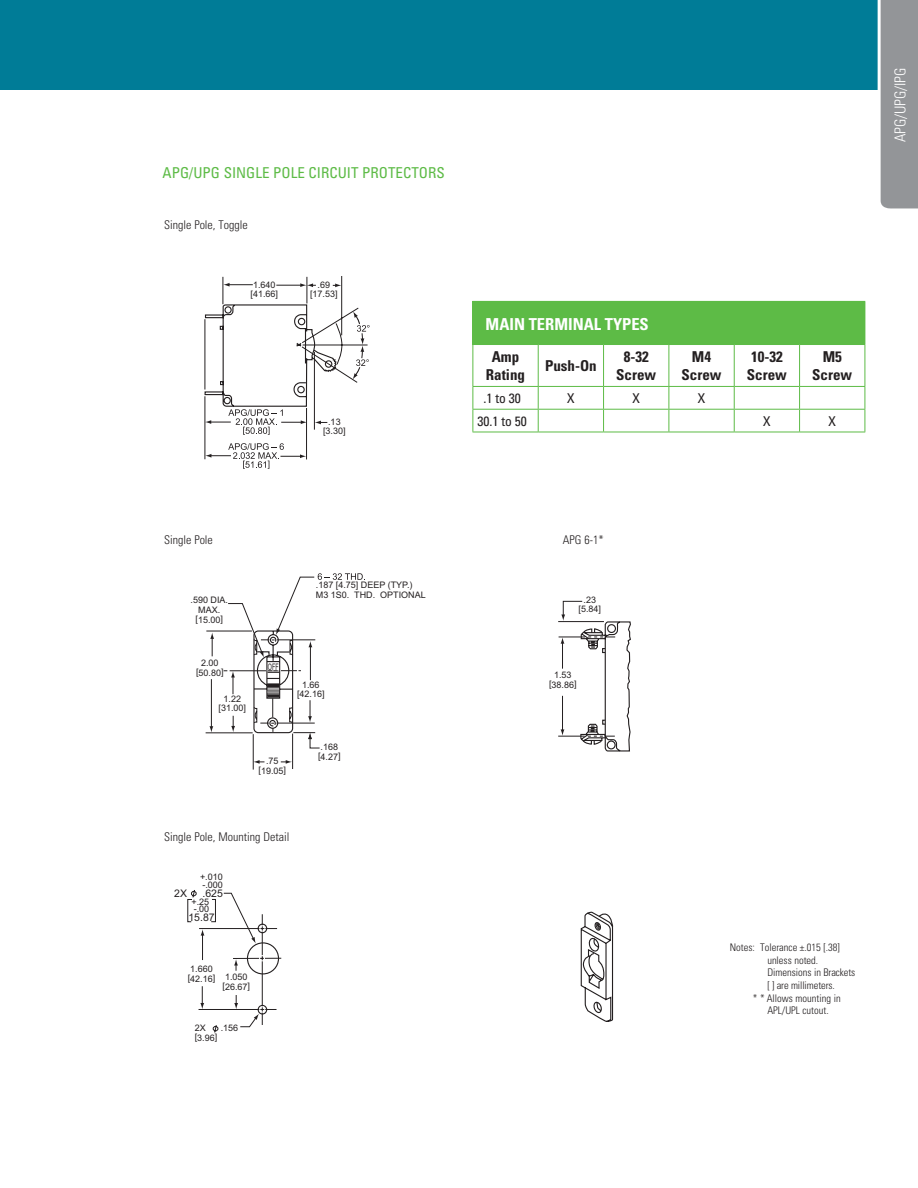
<style>
.page{position:relative;width:918px;height:1188px;background:#fff}
.page>*{position:absolute;margin:0;border:0;box-sizing:border-box;transform-origin:0 0}
.t1{font:700 condensed 16.5px "Univers";color:#fff}
.t2{font:700 condensed 15px/18px "Univers";color:#231f20;text-align:center}
.t3{font:condensed 15px "Univers";color:#5dbb46}
.t4{font:300 condensed 15px "Univers";letter-spacing:-.005em;color:#fff}
.t5{font:condensed 13.5px "Univers";color:#231f20}
.t6{font:300 condensed 12px "Univers";color:#231f20}
.t7{font:300 condensed 10.5px/12.6px "Univers";color:#231f20}
.t8{font:10.5px "Arial";color:#231f20}
.t9{font:9px/9.8px "Arial";color:#231f20;text-align:center}
.t10{font:9px "Arial";color:#231f20;scale:.6 1}
</style>
<div class="page">
<div style="left:0;top:0;width:918px;height:90px;background:#007c97"></div>
<svg style="left:877px;top:0;width:41px;height:209px;background:#9b9da0"></svg>
<hr style="left:206px;top:631px;width:46px;height:1px;background:#231f20">
<svg style="left:210px;top:633px;width:4px;height:23px"></svg>
<hr style="left:206px;top:732px;width:47px;height:1px;background:#231f20">
<hr style="left:253px;top:734px;width:1px;height:36px;background:#231f20">
<hr style="left:292px;top:734px;width:1px;height:35px;background:#231f20">
<svg style="left:253px;top:760px;width:11px;height:4px"></svg>
<svg style="left:281px;top:760px;width:11px;height:4px"></svg>
<hr style="left:211px;top:679px;width:1px;height:49px;background:#231f20">
<svg style="left:210px;top:726px;width:3px;height:7px"></svg>
<svg style="left:224px;top:573px;width:141px;height:176px"></svg>
<hr style="left:205px;top:396px;width:1px;height:63px;background:#231f20">
<hr style="left:306px;top:408px;width:1px;height:51px;background:#231f20">
<svg style="left:204px;top:276px;width:166px;height:159px"></svg>
<svg style="left:205px;top:443px;width:101px;height:26px"></svg>
<svg style="left:558px;top:601px;width:73px;height:151px"></svg>
<hr style="left:233px;top:958px;width:48px;height:1px;background:#231f20">
<svg style="left:187px;top:890px;width:93px;height:143px"></svg>
<svg style="left:580px;top:912px;width:34px;height:110px"></svg>
<div style="left:473px;top:301px;width:392px;height:44px;background:#5dbb46"></div>
<hr style="left:472px;top:302px;width:1px;height:42px;background:#5dbb46">
<hr style="left:472px;top:301px;width:66px;height:1px;background:#5dbb46">
<hr style="left:865px;top:302px;width:1px;height:42px;background:#5dbb46">
<hr style="left:472px;top:344px;width:66px;height:1px;background:#5dbb46">
<hr style="left:472px;top:432px;width:66px;height:1px;background:#5dbb46">
<hr style="left:538px;top:432px;width:66px;height:1px;background:#5dbb46">
<svg style="left:472px;top:345px;width:394px;height:87px"></svg>
<hr style="left:604px;top:409px;width:65px;height:1px;background:#5dbb46">
<hr style="left:669px;top:409px;width:65px;height:1px;background:#5dbb46">
<hr style="left:734px;top:409px;width:66px;height:1px;background:#5dbb46">
<hr style="left:800px;top:409px;width:65px;height:1px;background:#5dbb46">
<hr style="left:604px;top:432px;width:65px;height:1px;background:#5dbb46">
<hr style="left:669px;top:432px;width:65px;height:1px;background:#5dbb46">
<hr style="left:734px;top:432px;width:66px;height:1px;background:#5dbb46">
<hr style="left:800px;top:432px;width:65px;height:1px;background:#5dbb46">
<p class="t3" style="left:163px;top:163px;width:284px">APG/UPG SINGLE POLE CIRCUIT PROTECTORS</p>
<p class="t6" style="left:164px;top:217px;width:85px">Single Pole, Toggle</p>
<p class="t9" style="left:250px;top:280px;width:29px;text-align:left">1.640 [41.66]</p>
<p class="t9" style="left:310px;top:280px;width:29px">.69 [17.53]</p>
<p class="t9" style="left:323px;top:417px;width:24px">.13 [3.30]</p>
<p class="t1" style="left:486px;top:314px;width:165px">MAIN TERMINAL TYPES</p>
<p class="t2" style="left:486px;top:348px;width:41px">Amp<br>Rating</p>
<p class="t2" style="left:545px;top:357px;width:53px">Push-On</p>
<p class="t2" style="left:616px;top:348px;width:42px">8-32<br>Screw</p>
<p class="t2" style="left:682px;top:348px;width:42px">M4<br>Screw</p>
<p class="t2" style="left:747px;top:348px;width:42px;text-align:left">10-32<br>Screw</p>
<p class="t2" style="left:812px;top:348px;width:42px">M5<br>Screw</p>
<p class="t5" style="left:483px;top:390px;width:39px">.1 to 30</p>
<p class="t5" style="left:567px;top:390px;width:9px">X</p>
<p class="t5" style="left:632px;top:390px;width:9px">X</p>
<p class="t5" style="left:698px;top:390px;width:9px">X</p>
<p class="t5" style="left:477px;top:413px;width:51px">30.1 to 50</p>
<p class="t5" style="left:763px;top:413px;width:9px">X</p>
<p class="t5" style="left:828px;top:413px;width:9px">X</p>
<p class="t4" style="left:891px;top:142px;width:76px;rotate:-90deg">APG/UPG/IPG</p>
<p class="t6" style="left:164px;top:532px;width:50px">Single Pole</p>
<p class="t6" style="left:563px;top:532px;width:42px">APG 6-1*</p>
<p class="t9" style="left:191px;top:595px;width:39px">.590 DIA.<br>MAX. [15.00]</p>
<p class="t9" style="left:316px;top:580px;width:111px;text-align:left">.187 [4.75] DEEP (TYP.)<br>M3 1S0. THD. OPTIONAL</p>
<p class="t9" style="left:196px;top:658px;width:29px">2.00 [50.80]</p>
<p class="t9" style="left:219px;top:694px;width:29px">1.22 [31.00]</p>
<p class="t10" style="left:268px;top:661px;width:19px">OFF</p>
<p class="t9" style="left:297px;top:680px;width:29px">1.66 [42.16]</p>
<p class="t9" style="left:259px;top:756px;width:29px">.75 [19.05]</p>
<p class="t9" style="left:318px;top:742px;width:24px;text-align:left">.168 [4.27]</p>
<p class="t6" style="left:164px;top:829px;width:127px">Single Pole, Mounting Detail</p>
<p class="t9" style="left:200px;top:873px;width:24px;line-height:7.5px;text-align:left">+.010 -.000</p>
<p class="t8" style="left:174px;top:886px;width:14px">2X</p>
<p class="t8" style="left:202px;top:886px;width:22px">.625</p>
<p class="t9" style="left:191px;top:898px;width:19px;line-height:7.5px;text-align:left">+.25 -.00</p>
<p class="t8" style="left:188px;top:911px;width:28px">15.87</p>
<p class="t9" style="left:190px;top:964px;width:24px">1.660</p>
<p class="t9" style="left:188px;top:973px;width:61px">[42.16] 1.050</p>
<p class="t9" style="left:223px;top:982px;width:29px">[26.67]</p>
<p class="t9" style="left:195px;top:1024px;width:13px">2X</p>
<p class="t9" style="left:221px;top:1024px;width:19px">.156</p>
<p class="t9" style="left:195px;top:1033px;width:24px">[3.96]</p>
<p class="t9" style="left:579px;top:595px;width:24px">.23 [5.84]</p>
<p class="t9" style="left:549px;top:671px;width:29px">1.53 [38.86]</p>
<p class="t7" style="left:767px;top:941px;width:74px;text-indent:-37px">Notes: Tolerance ±.015 [.38] unless noted.</p>
<p class="t7" style="left:767px;top:966px;width:90px">Dimensions in Brackets</p>
<p class="t7" style="left:767px;top:979px;width:69px">[ ] are millimeters.</p>
<p class="t7" style="left:753px;top:992px;width:89px;text-align:center">* * Allows mounting in<br>APL/UPL cutout.</p>
</div>
